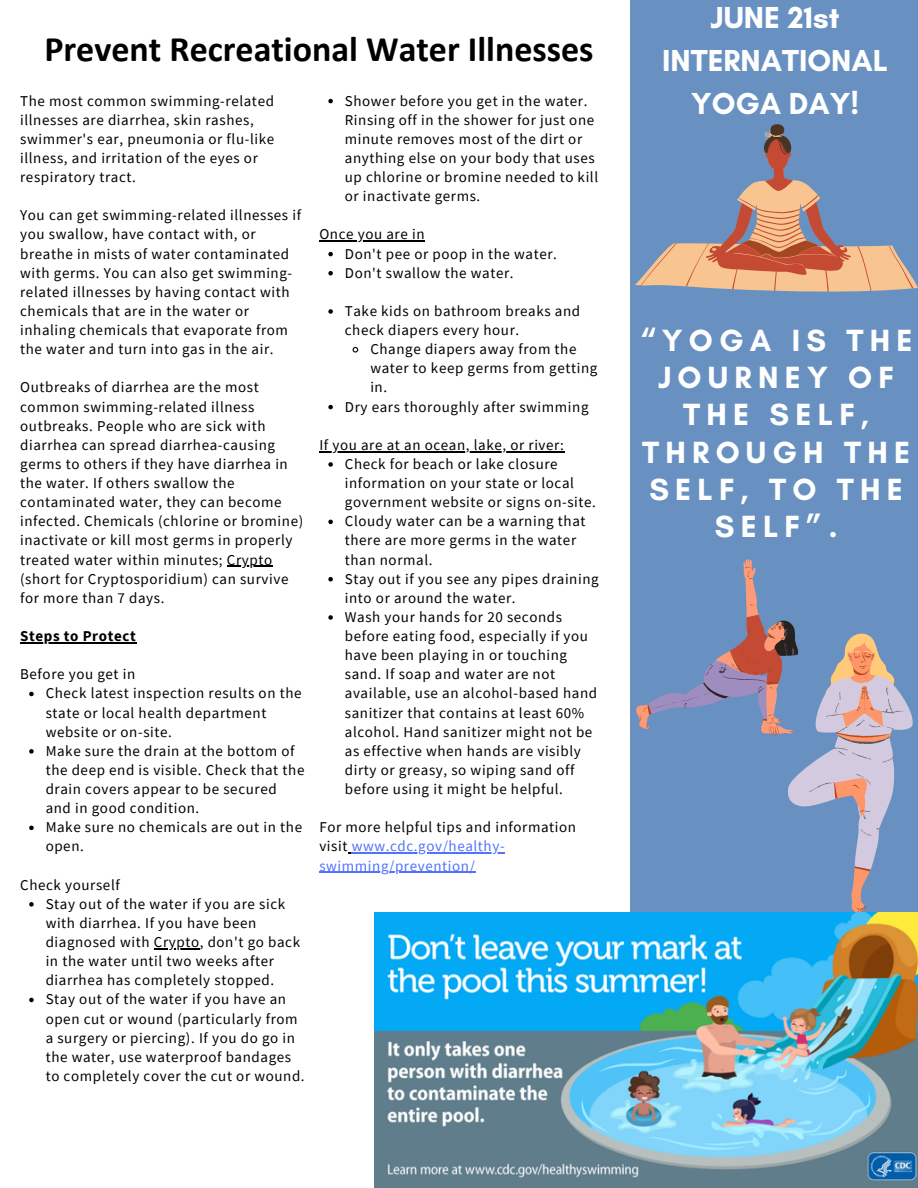
<style>
.page{position:relative;width:918px;height:1188px;background:#fff}
.page>*{position:absolute;margin:0;border:0;box-sizing:border-box;transform-origin:0 0}
.t1{font:700 36px "Calibri";color:#000}
.t2{font:700 31.2px/37.2px "Glacial Indifference";letter-spacing:.2em;color:#fff;text-align:center}
.t3{font:700 30.9px/42.8px "Glacial Indifference";color:#fff;text-align:center}
.t4{font:15px/19.2px "Source Sans Pro";letter-spacing:.04em;color:#000}
.t5{font:15px "Source Sans Pro";letter-spacing:.04em;color:#5271ff}
.t6{font:700 15px "Source Sans Pro";letter-spacing:.04em;color:#000}
.s1{color:#5271ff}
</style>
<div class="page">
<div style="left:630px;top:0;width:288px;height:1188px;background:#6891c2"></div>
<img style="left:375px;top:913px;width:543px;height:274px">
<hr style="left:227px;top:566px;width:46px;height:1px;background:#000">
<hr style="left:20px;top:642px;width:116px;height:1px;background:#000">
<svg style="left:29px;top:692px;width:5px;height:4px"></svg>
<svg style="left:29px;top:749px;width:5px;height:5px"></svg>
<svg style="left:29px;top:826px;width:5px;height:4px"></svg>
<svg style="left:29px;top:902px;width:5px;height:5px"></svg>
<hr style="left:154px;top:948px;width:46px;height:1px;background:#000">
<svg style="left:29px;top:998px;width:5px;height:4px"></svg>
<svg style="left:328px;top:99px;width:5px;height:4px"></svg>
<hr style="left:319px;top:241px;width:106px;height:1px;background:#000">
<svg style="left:328px;top:252px;width:5px;height:4px"></svg>
<svg style="left:328px;top:271px;width:5px;height:4px"></svg>
<svg style="left:328px;top:309px;width:5px;height:5px"></svg>
<svg style="left:352px;top:346px;width:7px;height:7px"></svg>
<svg style="left:328px;top:405px;width:5px;height:4px"></svg>
<hr style="left:319px;top:451px;width:245px;height:1px;background:#000">
<svg style="left:328px;top:462px;width:5px;height:5px"></svg>
<svg style="left:328px;top:520px;width:5px;height:4px"></svg>
<svg style="left:328px;top:577px;width:5px;height:4px"></svg>
<svg style="left:328px;top:615px;width:5px;height:5px"></svg>
<hr style="left:352px;top:853px;width:153px;height:1px;background:#5271ff">
<hr style="left:319px;top:872px;width:157px;height:1px;background:#5271ff">
<svg style="left:635px;top:243px;width:283px;height:49px;fill:#f8c48f"></svg>
<svg style="left:640px;top:243px;width:37px;height:42px"></svg>
<svg style="left:889px;top:246px;width:25px;height:42px"></svg>
<svg style="left:857px;top:246px;width:15px;height:45px"></svg>
<svg style="left:686px;top:124px;width:165px;height:168px"></svg>
<svg style="left:636px;top:559px;width:277px;height:353px"></svg>
<h3 class="t1" style="left:44px;top:34px;width:551px">Prevent Recreational Water Illnesses</h3>
<p class="t4" style="left:20px;top:91px;width:256px">The most common swimming-related illnesses are diarrhea, skin rashes, swimmer's ear, pneumonia or flu-like illness, and irritation of the eyes or respiratory tract.</p>
<h2 class="t4" style="left:20px;top:205px;width:282px">You can get swimming-related illnesses if you swallow, have contact with, or breathe in mists of water contaminated with germs. You can also get swimming&shy;related illnesses by having contact with chemicals that are in the water or inhaling chemicals that evaporate from the water and turn into gas in the air.</h2>
<p class="t4" style="left:20px;top:378px;width:285px">Outbreaks of diarrhea are the most common swimming-related illness outbreaks. People who are sick with diarrhea can spread diarrhea-causing germs to others if they have diarrhea in the water. If others swallow the contaminated water, they can become infected. Chemicals (chlorine or bromine) inactivate or kill most germs in properly treated water within minutes; Crypto</p>
<p class="t4" style="left:20px;top:569px;width:270px">(short for Cryptosporidium) can survive for more than 7 days.</p>
<h1 class="t6" style="left:20px;top:626px;width:117px">Steps to Protect</h1>
<p class="t4" style="left:20px;top:664px;width:117px">Before you get in</p>
<p class="t4" style="left:46px;top:684px;width:257px">Check latest inspection results on the state or local health department website or on-site.</p>
<p class="t4" style="left:46px;top:741px;width:260px">Make sure the drain at the bottom of the deep end is visible. Check that the drain covers appear to be secured and in good condition.</p>
<h4 class="t4" style="left:46px;top:817px;width:258px">Make sure no chemicals are out in the open.</h4>
<p class="t4" style="left:20px;top:875px;width:101px">Check yourself</p>
<p class="t4" style="left:46px;top:894px;width:256px">Stay out of the water if you are sick with diarrhea. If you have been diagnosed with Crypto, don't go back</p>
<p class="t4" style="left:46px;top:951px;width:253px">in the water until two weeks after diarrhea has completely stopped.<br>Stay out of the water if you have an open cut or wound (particularly from a surgery or piercing). If you do go in</p>
<p class="t4" style="left:46px;top:1047px;width:261px">the water, use waterproof bandages to completely cover the cut or wound.</p>
<p class="t4" style="left:345px;top:91px;width:255px">Shower before you get in the water.<br>Rinsing off in the shower for just one minute removes most of the dirt or anything else on your body that uses up chlorine or bromine needed to kill or inactivate germs.</p>
<p class="t4" style="left:319px;top:225px;width:107px">Once you are in</p>
<p class="t4" style="left:345px;top:244px;width:214px">Don't pee or poop in the water.</p>
<p class="t4" style="left:345px;top:263px;width:170px">Don't swallow the water.</p>
<p class="t4" style="left:345px;top:301px;width:237px">Take kids on bathroom breaks and check diapers every hour.</p>
<p class="t4" style="left:370px;top:339px;width:229px">Change diapers away from the water to keep germs from getting in.</p>
<p class="t4" style="left:345px;top:397px;width:245px">Dry ears thoroughly after swimming</p>
<p class="t4" style="left:319px;top:435px;width:246px">If you are at an ocean, lake, or river:</p>
<p class="t4" style="left:345px;top:454px;width:253px">Check for beach or lake closure information on your state or local government website or signs on-site.</p>
<p class="t4" style="left:345px;top:511px;width:242px">Cloudy water can be a warning that there are more germs in the water than normal.</p>
<p class="t4" style="left:345px;top:569px;width:255px">Stay out if you see any pipes draining into or around the water.</p>
<p class="t4" style="left:345px;top:607px;width:254px">Wash your hands for 20 seconds before eating food, especially if you have been playing in or touching sand. If soap and water are not available, use an alcohol-based hand sanitizer that contains at least 60% alcohol. Hand sanitizer might not be as effective when hands are visibly dirty or greasy, so wiping sand off before using it might be helpful.</p>
<p class="t4" style="left:319px;top:817px;width:258px">For more helpful tips and information visit <span class="s1">www.cdc.gov/healthy-</span></p>
<p class="t5" style="left:319px;top:856px;width:157px">swimming/prevention/</p>
<p class="t3" style="left:662px;top:-4px;width:227px">JUNE 21st<br>INTERNATIONAL<br>YOGA DAY!</p>
<p class="t2" style="left:640px;top:322px;width:274px">“YOGA IS THE<br>JOURNEY OF<br>THE SELF,<br>THROUGH THE<br>SELF, TO THE<br>SELF”.</p>
</div>
